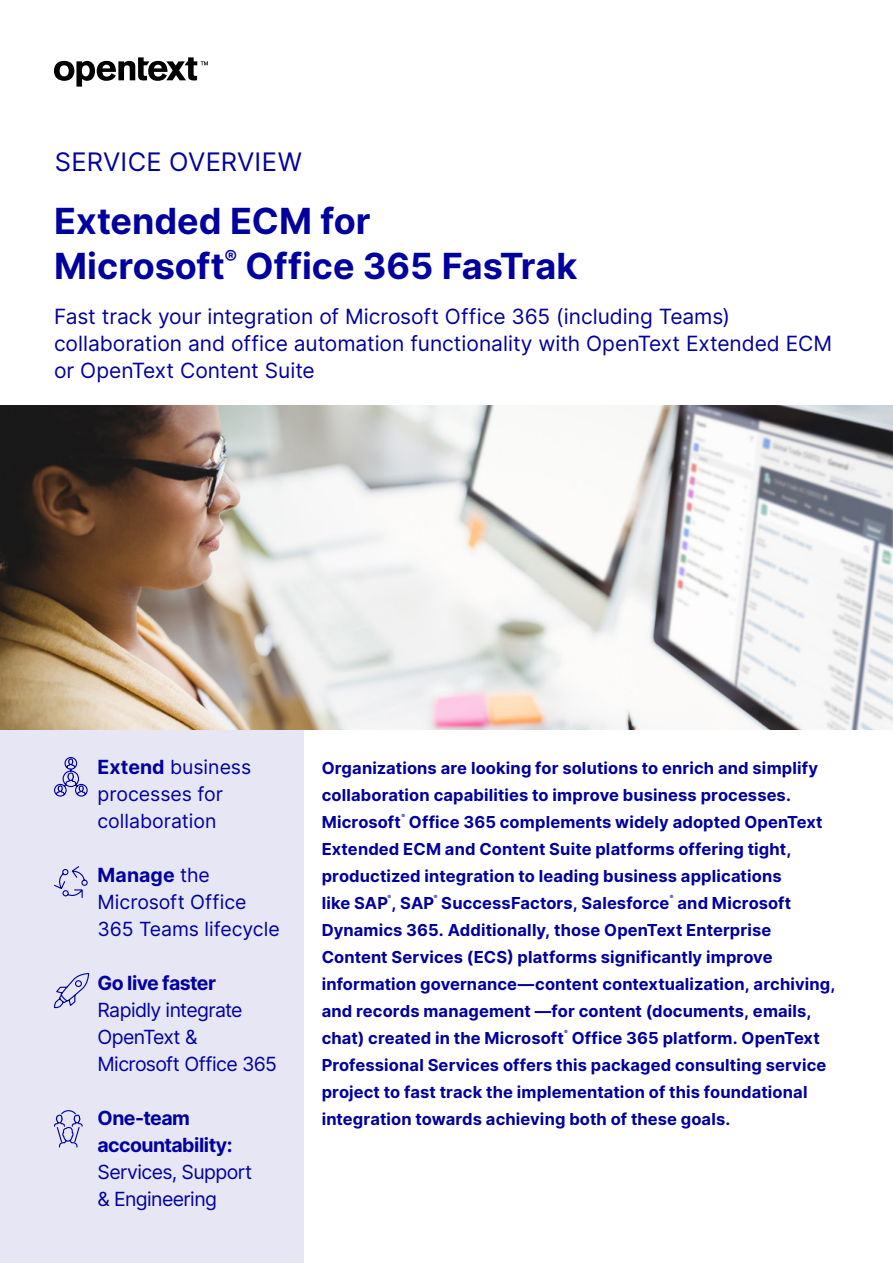
<style>
.page{position:relative;width:893px;height:1263px;background:#fff}
.page>*{position:absolute;margin:0;border:0;box-sizing:border-box;transform-origin:0 0}
.t1{font:700 36px/45px "Inter";color:#00009f}
.Document_type{font:25.5px "Inter";letter-spacing:.01em;color:#00009f}
.t2{font:21px/27px "Inter";color:#00009f}
.Sidebar_Stat{font:19.5px/27px "Inter";letter-spacing:-.02em;color:#00009f}
.Sidebar_Stat-2{font:19.5px/27px "Inter";color:#00009f}
.Introduction_Paragra{font:700 16.5px/27px "Inter";letter-spacing:.005em;color:#00009f}
.Introduction_Paragra-2{font:700 5.7px "Inter";color:#00009f}
.s1{font-weight:700}
</style>
<div class="page">
<svg style="left:54px;top:57px;width:154px;height:30px"></svg>
<div style="left:0;top:716px;width:304px;height:547px;background:#e6e6f5"></div>
<img style="left:0;top:405px;width:893px;height:324px">
<svg style="left:54px;top:757px;width:34px;height:40px"></svg>
<svg style="left:54px;top:866px;width:34px;height:32px"></svg>
<svg style="left:54px;top:972px;width:36px;height:36px"></svg>
<svg style="left:54px;top:1110px;width:29px;height:38px"></svg>
<p class="Document_type" style="left:55px;top:143px;width:248px">SERVICE OVERVIEW</p>
<h1 class="t1" style="left:54px;top:198px;width:525px">Extended ECM for<br>Microsoft<sup>®</sup> Office 365 FasTrak</h1>
<h2 class="t2" style="left:54px;top:302px;width:779px">Fast track your integration of Microsoft Office 365 (including Teams) collaboration and office automation functionality with OpenText Extended ECM or OpenText Content Suite</h2>
<p class="Sidebar_Stat-2" style="left:98px;top:753px;width:155px"><span class="s1">Extend</span> business processes for collaboration</p>
<p class="Sidebar_Stat-2" style="left:98px;top:861px;width:184px"><span class="s1">Manage</span> the<br>Microsoft Office<br>365 Teams lifecycle</p>
<p class="Sidebar_Stat" style="left:98px;top:969px;width:181px"><span class="s1">Go live faster<br></span>Rapidly integrate<br>OpenText &amp;<br>Microsoft Office 365</p>
<p class="Sidebar_Stat" style="left:98px;top:1104px;width:156px"><span class="s1">One-team accountability:<br></span>Services, Support &amp; Engineering</p>
<p class="Introduction_Paragra" style="left:322px;top:754px;width:498px">Organizations are looking for solutions to enrich and simplify collaboration capabilities to improve business processes.<br>Microsoft</p>
<p class="Introduction_Paragra-2" style="left:401px;top:812px;width:5px">®</p>
<p class="Introduction_Paragra" style="left:322px;top:808px;width:502px;text-indent:87px">Office 365 complements widely adopted OpenText Extended ECM and Content Suite platforms offering tight, productized integration to leading business applications<br>like SAP , SAP SuccessFactors, Salesforce</p>
<p class="Introduction_Paragra-2" style="left:387px;top:893px;width:5px">®</p>
<p class="Introduction_Paragra-2" style="left:434px;top:893px;width:5px">®</p>
<p class="Introduction_Paragra-2" style="left:670px;top:893px;width:5px">®</p>
<p class="Introduction_Paragra" style="left:322px;top:889px;width:515px;text-indent:356px">and Microsoft Dynamics 365. Additionally, those OpenText Enterprise Content Services (ECS) platforms significantly improve information governance—content contextualization, archiving, and records management —for content (documents, emails, chat) created in the Microsoft</p>
<p class="Introduction_Paragra-2" style="left:564px;top:1028px;width:5px">®</p>
<p class="Introduction_Paragra" style="left:322px;top:1024px;width:506px;text-indent:250px">Office 365 platform. OpenText Professional Services offers this packaged consulting service project to fast track the implementation of this foundational integration towards achieving both of these goals.</p>
</div>
